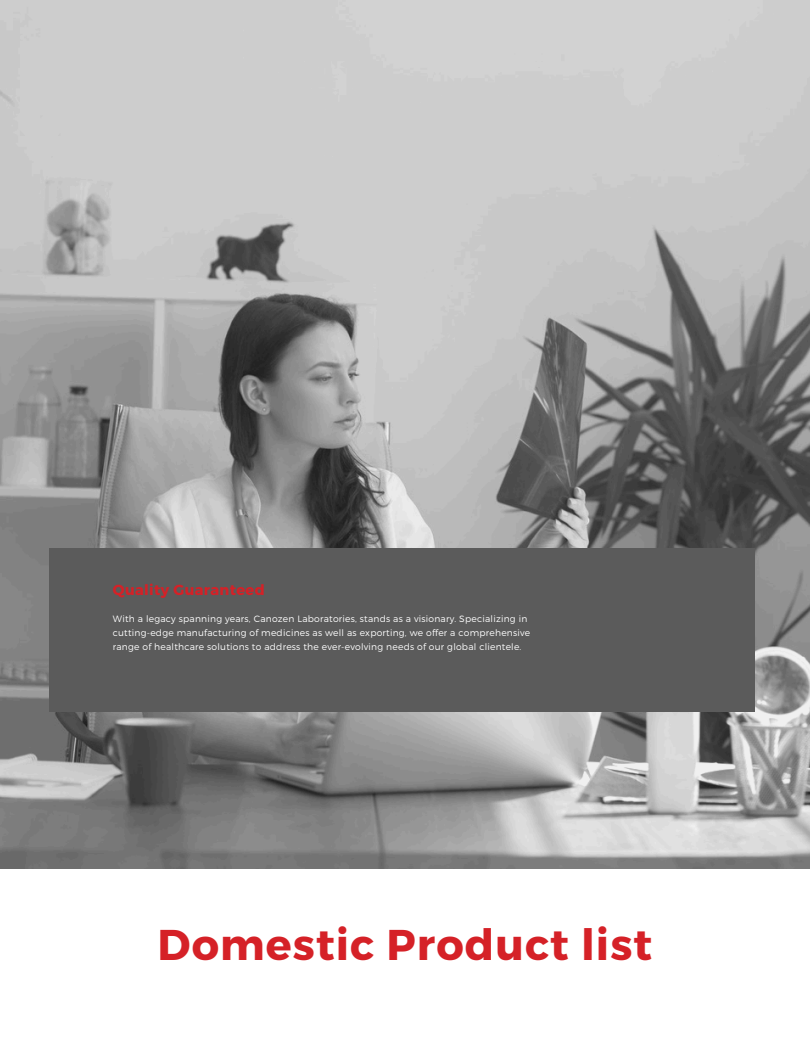
<style>
.page{position:relative;width:810px;height:1050px;background:#fff}
.page>*{position:absolute;margin:0;border:0;box-sizing:border-box;transform-origin:0 0}
.t1{font:700 43px "Montserrat";letter-spacing:.025em;color:#d52127}
.t2{font:700 14.6px "Montserrat";letter-spacing:.025em;color:#d52127}
.t3{font:300 9.1px/13.7px "Montserrat";letter-spacing:.025em;color:#fff}
</style>
<div class="page">
<img style="left:0;top:0;width:810px;height:869px">
<div style="left:49px;top:548px;width:706px;height:164px;background:#5b5b5b"></div>
<p class="t2" style="left:113px;top:580px;width:153px">Quality Guaranteed</p>
<p class="t3" style="left:113px;top:612px;width:419px">With a legacy spanning years, Canozen Laboratories, stands as a visionary. Specializing in cutting-edge manufacturing of medicines as well as exporting, we offer a comprehensive range of healthcare solutions to address the ever-evolving needs of our global clientele.</p>
<h2 class="t1" style="left:158px;top:917px;width:496px">Domestic Product list</h2>
</div>
